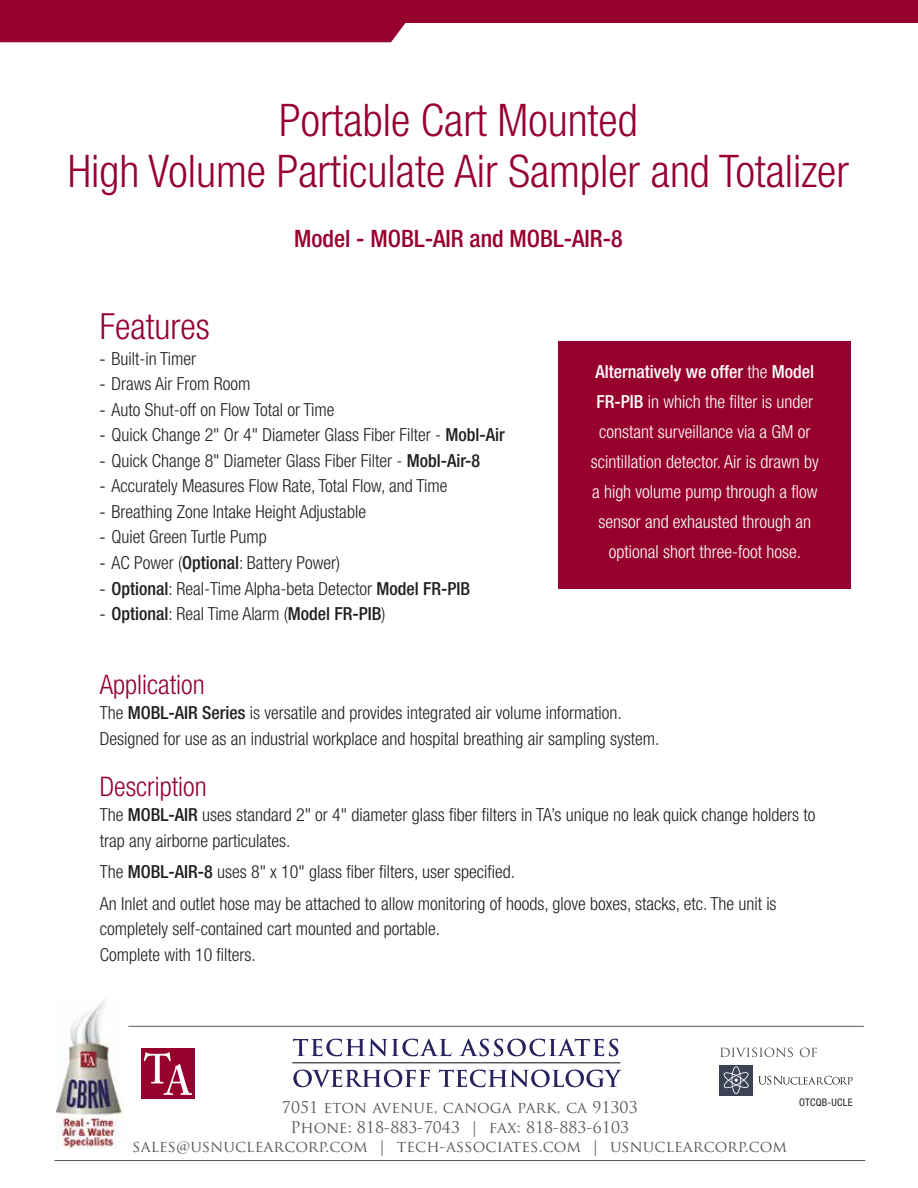
<style>
.page{position:relative;width:918px;height:1188px;background:#fff}
.page>*{position:absolute;margin:0;border:0;box-sizing:border-box;transform-origin:0 0}
.t1{font:300 condensed 45px/51px "Helvetica Neue";color:#97002e;text-align:center}
.t2{font:300 condensed 36px "Helvetica Neue";color:#97002e}
.t3{font:300 condensed 27px "Helvetica Neue";color:#97002e}
.t4{font:500 condensed 24px "Helvetica Neue";color:#97002e}
.t5{font:300 condensed 18px/25.5px "Helvetica Neue";color:#231f20}
.t6{font:300 condensed 18px/30px "Helvetica Neue";color:#fff;text-align:center}
.t7{font:500 condensed 18px "Helvetica Neue";color:#231f20}
.t8{font:15.75px/19.5px "Trajan Pro";letter-spacing:.005em;color:#58595b;text-align:center}
.t9{font:condensed 10.5px "Helvetica Neue";letter-spacing:.02em;color:#231f20}
.s1{font-family:"Myriad Pro";font-weight:400;font-stretch:normal}
.s2{font-weight:500}
.s3{font-weight:300}
</style>
<div class="page">
<hr style="left:54px;top:1160px;width:811px;height:1px;background:#58595b">
<img style="left:57px;top:1000px;width:67px;height:149px">
<svg style="left:293px;top:1039px;width:158px;height:17px"></svg>
<svg style="left:459px;top:1039px;width:159px;height:17px"></svg>
<svg style="left:293px;top:1070px;width:137px;height:17px"></svg>
<svg style="left:439px;top:1070px;width:183px;height:17px"></svg>
<hr style="left:292px;top:1062px;width:328px;height:1px;background:#58595b">
<hr style="left:128px;top:1026px;width:736px;height:1px;background:#58595b">
<div style="left:141px;top:1048px;width:54px;height:51px;background:#97002e"></div>
<svg style="left:144px;top:1052px;width:48px;height:43px"></svg>
<svg style="left:720px;top:1048px;width:73px;height:9px"></svg>
<svg style="left:800px;top:1048px;width:17px;height:9px"></svg>
<svg style="left:758px;top:1076px;width:95px;height:9px"></svg>
<div style="left:719px;top:1065px;width:34px;height:30px;background:#3b4355"></div>
<svg style="left:723px;top:1066px;width:26px;height:28px"></svg>
<div style="left:0;top:23px;width:406px;height:19px;background:#97002e"></div>
<div style="left:0;top:0;width:918px;height:23px;background:#97002e"></div>
<div style="left:559px;top:341px;width:292px;height:248px;background:#97002e"></div>
<h1 class="t1" style="left:68px;top:95px;width:783px">Portable Cart Mounted<br>High Volume Particulate Air Sampler and Totalizer</h1>
<h3 class="t4" style="left:294px;top:225px;width:330px">Model - MOBL-AIR and MOBL-AIR-8</h3>
<h2 class="t2" style="left:100px;top:306px;width:112px">Features</h2>
<p class="t5" style="left:100px;top:346px;width:98px"><span class="s1">-</span> Built-in Timer</p>
<p class="t5" style="left:100px;top:371px;width:152px"><span class="s1">-</span> Draws Air From Room</p>
<p class="t5" style="left:100px;top:397px;width:236px"><span class="s1">-</span> Auto Shut-off on Flow Total or Time</p>
<p class="t5" style="left:100px;top:422px;width:407px"><span class="s1">-</span> Quick Change 2" Or 4" Diameter Glass Fiber Filter - <span class="s2">Mobl-Air</span></p>
<p class="t5" style="left:100px;top:448px;width:382px"><span class="s1">-</span> Quick Change 8" Diameter Glass Fiber Filter - <span class="s2">Mobl-Air-8</span></p>
<p class="t5" style="left:100px;top:473px;width:349px"><span class="s1">-</span> Accurately Measures Flow Rate, Total Flow, and Time</p>
<p class="t5" style="left:100px;top:499px;width:268px"><span class="s1">-</span> Breathing Zone Intake Height Adjustable</p>
<p class="t5" style="left:100px;top:524px;width:169px"><span class="s1">-</span> Quiet Green Turtle Pump</p>
<p class="t5" style="left:100px;top:550px;width:242px"><span class="s1">-</span> AC Power (<span class="s2">Optional</span>: Battery Power)</p>
<p class="t5" style="left:100px;top:575px;width:372px"><span class="s1">-</span> <span class="s2">Optional</span>: Real-Time Alpha-beta Detector <span class="s2">Model FR-PIB</span></p>
<p class="t7" style="left:100px;top:603px;width:287px"><span class="s1">-</span> Optional<span class="s3">: Real Time Alarm (</span>Model FR-PIB<span class="s3">)</span></p>
<p class="t6" style="left:591px;top:356px;width:229px"><span class="s2">Alternatively we offer</span> the <span class="s2">Model FR-PIB</span> in which the filter is under constant surveillance via a GM or scintillation detector. Air is drawn by a high volume pump through a flow sensor and exhausted through an optional short three-foot hose.</p>
<h3 class="t3" style="left:100px;top:669px;width:106px">Application</h3>
<p class="t5" style="left:100px;top:700px;width:561px">The <span class="s2">MOBL-AIR Series</span> is versatile and provides integrated air volume information.<br>Designed for use as an industrial workplace and hospital breathing air sampling system.</p>
<h3 class="t3" style="left:100px;top:771px;width:108px">Description</h3>
<p class="t5" style="left:100px;top:802px;width:717px">The <span class="s2">MOBL-AIR</span> uses standard 2" or 4" diameter glass fiber filters in TA’s unique no leak quick change holders to trap any airborne particulates.</p>
<p class="t5" style="left:100px;top:856px;width:678px;line-height:31.5px">The <span class="s2">MOBL-AIR-8</span> uses 8" x 10" glass fiber filters, user specified.<br>An Inlet and outlet hose may be attached to allow monitoring of hoods, glove boxes, stacks, etc. The unit is</p>
<p class="t5" style="left:100px;top:916px;width:342px">completely self-contained cart mounted and portable.<br>Complete with 10 filters.</p>
<p class="t8" style="left:132px;top:1098px;width:656px">7051 eton avenue, canoga park, ca 91303<br>Phone: 818-883-7043 | fax: 818-883-6103<br>sales@usnuclearcorp.com | tech-associates.com | usnuclearcorp.com</p>
<p class="t9" style="left:799px;top:1096px;width:55px">OTCQB-UCLE</p>
</div>
